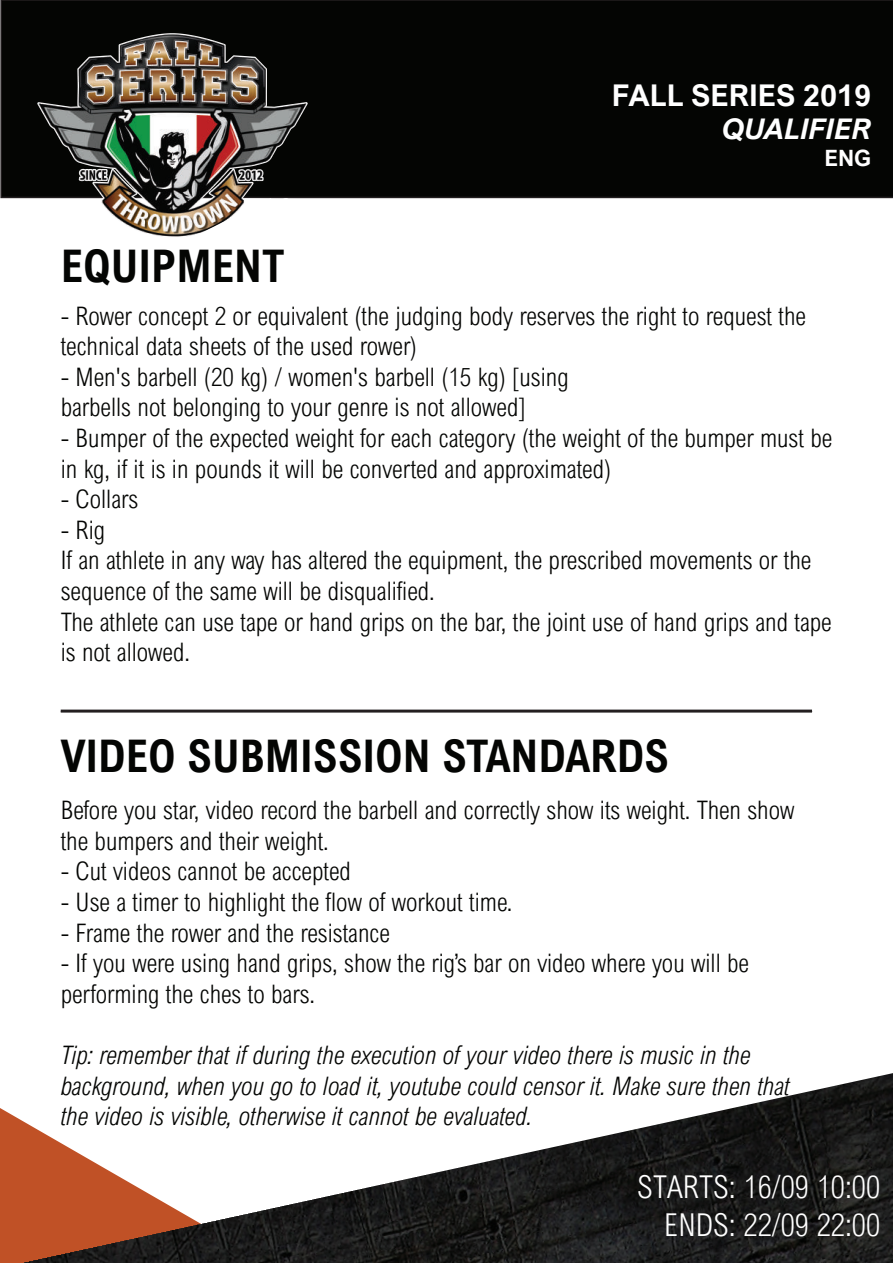
<style>
.page{position:relative;width:893px;height:1263px;background:#fff}
.page>*{position:absolute;margin:0;border:0;box-sizing:border-box;transform-origin:0 0}
.t1{font:700 45px "Arial Nova Cond";color:#040503}
.t2{font:300 31.5px/37.8px "Arial Nova Cond";color:#fff;text-align:right}
.t3{font:700 30px "Arial Nova";color:#fff}
.t4{font:italic 700 28.5px "Arial Nova";color:#fff}
.t5{font:27px "Arial Nova Cond";color:#fff}
.t6{font:300 25.5px/30.6px "Arial Nova Cond";color:#040503}
.t7{font:italic 300 25.5px/30.6px "Arial Nova Cond";color:#040503}
.t8{font:700 22.5px "Arial Nova";color:#fff}
</style>
<div class="page">
<div style="left:0;top:0;width:893px;height:198px;background:#040503"></div>
<img style="left:19px;top:0;width:306px;height:228px">
<hr style="left:61px;top:710px;width:751px;height:2px;background:#231f20">
<div style="left:0;top:1108px;width:21px;height:155px;background:#c05126"></div>
<img style="left:21px;top:1073px;width:872px;height:190px">
<svg style="left:133px;top:197px;width:275px;height:40px"></svg>
<h1 class="t1" style="left:61px;top:238px;width:225px">EQUIPMENT</h1>
<p class="t3" style="left:612px;top:78px;width:261px">FALL SERIES 2019</p>
<p class="t4" style="left:722px;top:113px;width:150px">QUALIFIER</p>
<p class="t8" style="left:824px;top:145px;width:49px">ENG</p>
<p class="t6" style="left:61px;top:300px;width:747px">- Rower concept 2 or equivalent (the judging body reserves the right to request the technical data sheets of the used rower)</p>
<p class="t6" style="left:61px;top:361px;width:510px">- Men's barbell (20 kg) / women's barbell (15 kg) [using barbells not belonging to your genre is not allowed]</p>
<p class="t6" style="left:61px;top:422px;width:773px">- Bumper of the expected weight for each category (the weight of the bumper must be in kg, if it is in pounds it will be converted and approximated)</p>
<p class="t6" style="left:61px;top:483px;width:79px">- Collars</p>
<p class="t6" style="left:61px;top:514px;width:772px">- Rig<br>If an athlete in any way has altered the equipment, the prescribed movements or the sequence of the same will be disqualified.<br>The athlete can use tape or hand grips on the bar, the joint use of hand grips and tape is not allowed.</p>
<h1 class="t1" style="left:61px;top:727px;width:610px">VIDEO SUBMISSION STANDARDS</h1>
<p class="t6" style="left:61px;top:794px;width:735px">Before you star, video record the barbell and correctly show its weight. Then show the bumpers and their weight.</p>
<p class="t6" style="left:61px;top:856px;width:292px">- Cut videos cannot be accepted</p>
<p class="t6" style="left:61px;top:886px;width:453px">- Use a timer to highlight the flow of workout time.</p>
<p class="t6" style="left:61px;top:917px;width:331px">- Frame the rower and the resistance</p>
<p class="t6" style="left:61px;top:947px;width:690px">- If you were using hand grips, show the rig’s bar on video where you will be performing the ches to bars.</p>
<p class="t7" style="left:61px;top:1039px;width:730px">Tip: remember that if during the execution of your video there is music in the background, when you go to load it, youtube could censor it. Make sure then that the video is visible, otherwise it cannot be evaluated.</p>
<p class="t2" style="left:637px;top:1167px;width:244px">STARTS: 16/09 10:00<br>ENDS: 22/09 22:00</p>
<p class="t3" style="left:792px;top:1188px;width:68px">FINE</p>
<p class="t5" style="left:676px;top:1222px;width:184px">22:00 8° LUGLIO</p>
</div>
